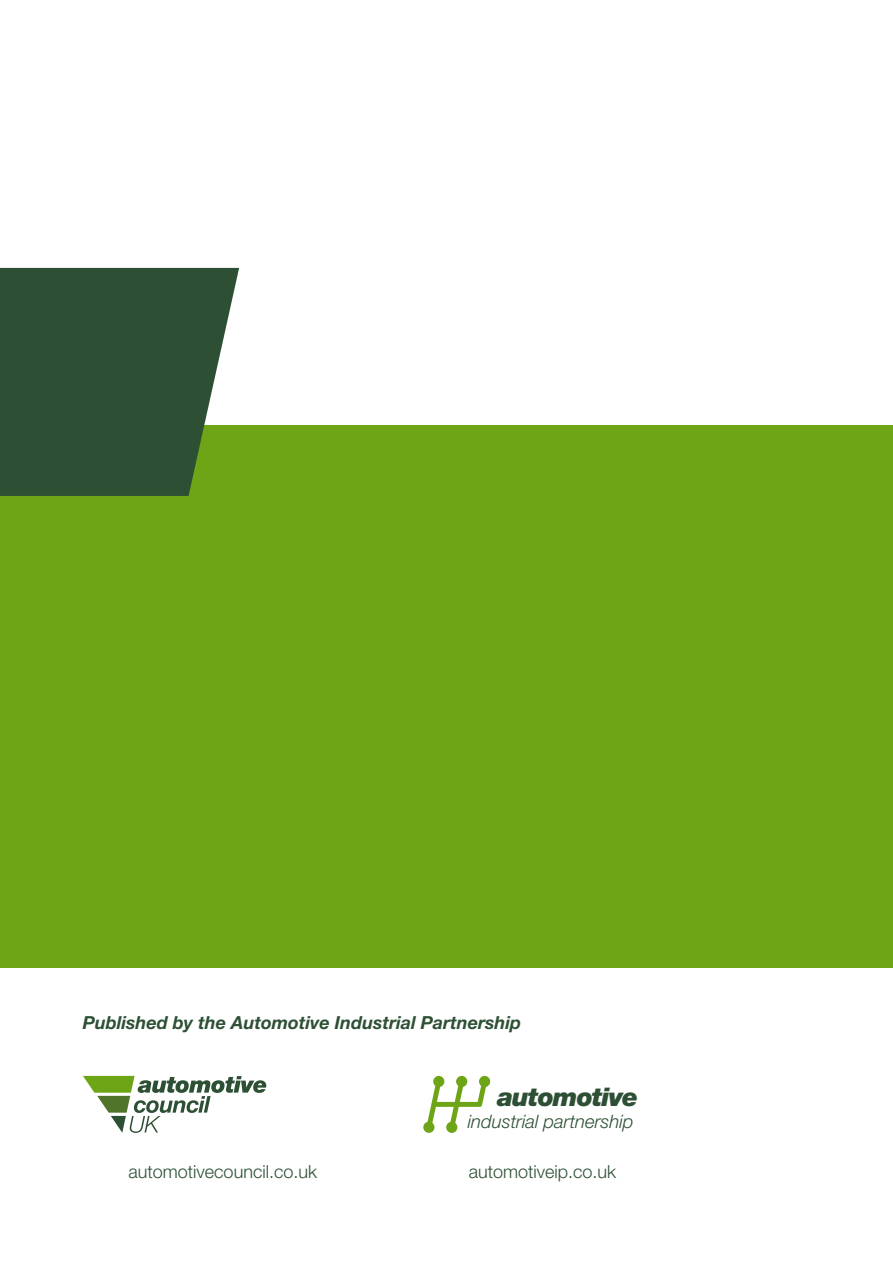
<style>
.page{position:relative;width:893px;height:1263px;background:#fff}
.page>*{position:absolute;margin:0;border:0;box-sizing:border-box;transform-origin:0 0}
.t1{font:italic 900 25.65px "Helvetica Neue LT";letter-spacing:-.04em;color:#2d5035}
.t2{font:italic 300 18.45px "Helvetica Neue LT";color:#2d5035}
.Sub_Sub_Heads{font:italic 700 18px "Helvetica Neue LT";color:#2d5035}
.Sub_Sub_Heads-2{font:300 18px "Helvetica Neue LT";color:#2d5035}
</style>
<div class="page">
<svg style="left:423px;top:1076px;width:67px;height:57px"></svg>
<svg style="left:83px;top:1076px;width:183px;height:57px"></svg>
<div style="left:0;top:426px;width:893px;height:542px;background:#6ea516"></div>
<svg style="left:0;top:268px;width:239px;height:228px;background:#3b5d3d"></svg>
<p class="Sub_Sub_Heads" style="left:83px;top:1011px;width:440px">Published by the Automotive Industrial Partnership</p>
<p class="t1" style="left:497px;top:1081px;width:143px">automotive</p>
<p class="t2" style="left:468px;top:1110px;width:167px">industrial partnership</p>
<p class="Sub_Sub_Heads-2" style="left:129px;top:1160px;width:190px">automotivecouncil.co.uk</p>
<p class="Sub_Sub_Heads-2" style="left:469px;top:1160px;width:149px">automotiveip.co.uk</p>
</div>
